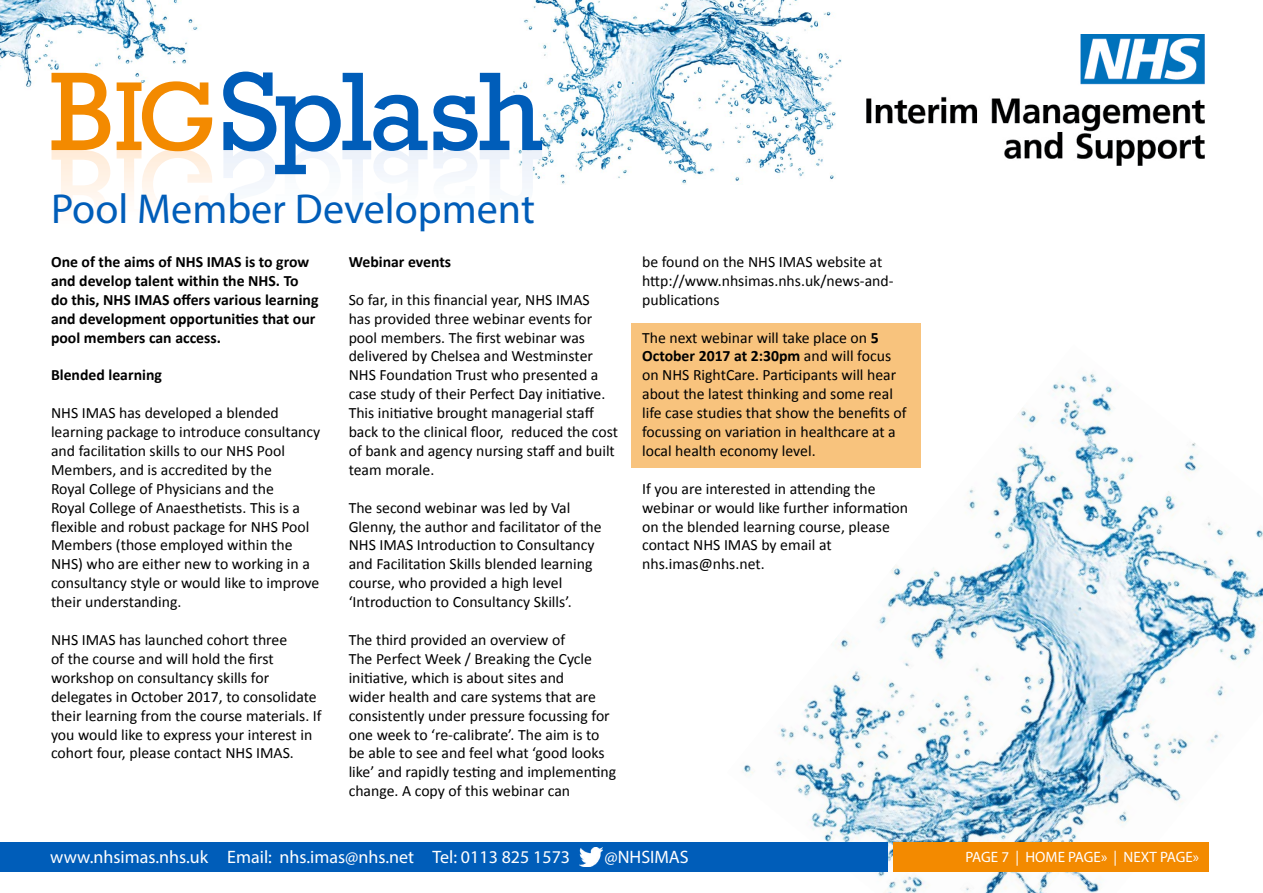
<style>
.page{position:relative;width:1263px;height:893px;background:#fff}
.page>*{position:absolute;margin:0;border:0;box-sizing:border-box;transform-origin:0 0}
.t1{font:113.7px "Rockwell";letter-spacing:-.04em;color:#005db9}
.t2{font:99.6px "Rockwell";color:#f38a00}
.t3{font:42px "Myriad Pro";color:#005db9}
.t4{font:18px "Myriad Pro";color:#fff}
.t5{font:15.75px/18.9px "Calibri";color:#000}
.t6{font:700 15.75px/18.9px "Calibri";color:#000}
.t7{font:15px "Myriad Pro";color:#fff}
.s1{font-size:113.7px}
.s2{font-weight:700}
</style>
<div class="page">
<div style="left:631px;top:323px;width:290px;height:145px;background:#f8c37d"></div>
<img style="left:742px;top:373px;width:521px;height:520px">
<div style="left:0;top:842px;width:887px;height:30px;background:#005db9"></div>
<div style="left:893px;top:842px;width:316px;height:30px;background:#f38a00"></div>
<img style="left:0;top:0;width:198px;height:88px">
<img style="left:514px;top:0;width:328px;height:185px">
<svg style="left:223px;top:126px;width:204px;height:63px"></svg>
<svg style="left:433px;top:149px;width:109px;height:40px"></svg>
<svg style="left:52px;top:150px;width:58px;height:57px"></svg>
<svg style="left:117px;top:149px;width:95px;height:51px"></svg>
<img style="left:866px;top:34px;width:338px;height:132px">
<img style="left:579px;top:847px;width:24px;height:19px">
<h2 class="t2" style="left:49px;top:59px;width:170px"><span class="s1">B</span>IG</h2>
<h1 class="t1" style="left:220px;top:46px;width:325px">Splash</h1>
<h3 class="t3" style="left:51px;top:183px;width:485px">Pool Member Development</h3>
<p class="t6" style="left:51px;top:252px;width:269px">One of the aims of NHS IMAS is to grow and develop talent within the NHS. To do this, NHS IMAS offers various learning and development opportunities that our pool members can access.</p>
<p class="t6" style="left:51px;top:366px;width:112px">Blended learning</p>
<p class="t5" style="left:51px;top:404px;width:271px">NHS IMAS has developed a blended learning package to introduce consultancy and facilitation skills to our NHS Pool Members, and is accredited by the<br>Royal College of Physicians and the<br>Royal College of Anaesthetists. This is a flexible and robust package for NHS Pool Members (those employed within the NHS) who are either new to working in a consultancy style or would like to improve their understanding.</p>
<p class="t5" style="left:51px;top:630px;width:272px">NHS IMAS has launched cohort three<br>of the course and will hold the first workshop on consultancy skills for delegates in October 2017, to consolidate their learning from the course materials. If you would like to express your interest in cohort four, please contact NHS IMAS.</p>
<p class="t6" style="left:349px;top:252px;width:104px">Webinar events</p>
<p class="t5" style="left:349px;top:290px;width:271px">So far, in this financial year, NHS IMAS<br>has provided three webinar events for pool members. The first webinar was delivered by Chelsea and Westminster NHS Foundation Trust who presented a case study of their Perfect Day initiative.<br>This initiative brought managerial staff back to the clinical floor, reduced the cost of bank and agency nursing staff and built team morale.</p>
<p class="t5" style="left:349px;top:498px;width:255px">The second webinar was led by Val Glenny, the author and facilitator of the NHS IMAS Introduction to Consultancy and Facilitation Skills blended learning course, who provided a high level ‘Introduction to Consultancy Skills’.</p>
<p class="t5" style="left:349px;top:630px;width:269px">The third provided an overview of<br>The Perfect Week / Breaking the Cycle initiative, which is about sites and<br>wider health and care systems that are consistently under pressure focussing for one week to ‘re-calibrate’. The aim is to be able to see and feel what ‘good looks like’ and rapidly testing and implementing change. A copy of this webinar can</p>
<p class="t5" style="left:642px;top:252px;width:253px">be found on the NHS IMAS website at http://www.nhsimas.nhs.uk/news-and&shy;publications</p>
<p class="t5" style="left:642px;top:328px;width:266px">The next webinar will take place on <span class="s2">5<br>October 2017 at 2:30pm</span> and will focus on NHS RightCare. Participants will hear about the latest thinking and some real life case studies that show the benefits of focussing on variation in healthcare at a local health economy level.</p>
<p class="t5" style="left:642px;top:479px;width:267px">If you are interested in attending the webinar or would like further information on the blended learning course, please contact NHS IMAS by email at nhs.imas@nhs.net.</p>
<p class="t4" style="left:50px;top:846px;width:521px">www.nhsimas.nhs.uk Email: nhs.imas@nhs.net Tel: 0113 825 1573</p>
<p class="t4" style="left:604px;top:846px;width:86px">@NHSIMAS</p>
<p class="t7" style="left:965px;top:847px;width:235px">PAGE 7 | HOME PAGE» | NEXT PAGE»</p>
</div>
